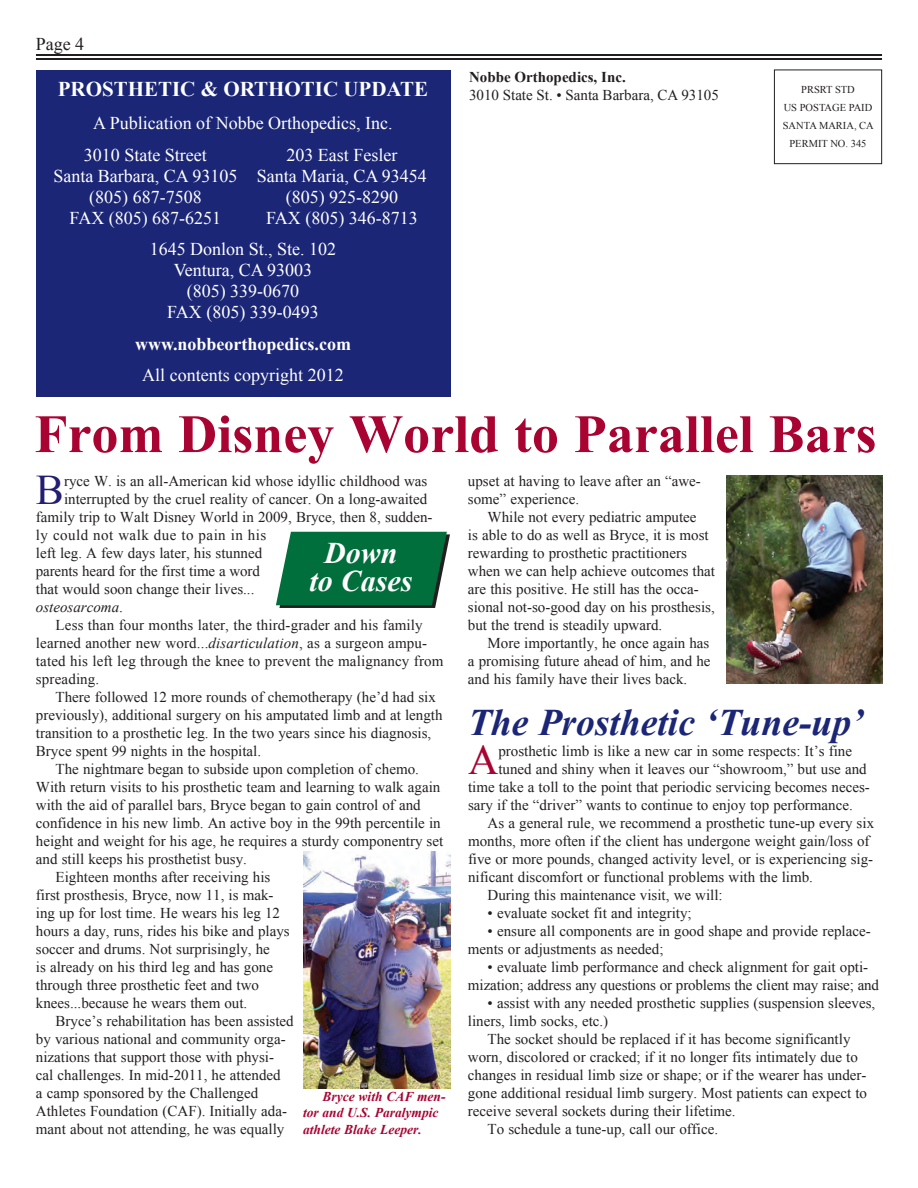
<style>
.page{position:relative;width:918px;height:1188px;background:#fff}
.page>*{position:absolute;margin:0;border:0;box-sizing:border-box;transform-origin:0 0}
.t1{font:700 54px "Times New Roman";color:#a90332}
.t2{font:42.15px "Times New Roman";color:#221e72}
.t3{font:42.15px "Times New Roman";color:#a90332}
.t4{font:italic 700 37.5px "Times New Roman";color:#1b2677}
.t5{font:italic 700 30px/28.5px "Times New Roman";color:#fff;text-align:center}
.t6{font:700 21px "Times New Roman";color:#fff}
.t7{font:18px/31.5px "Times New Roman";color:#fff}
.t8{font:700 18px "Times New Roman";color:#fff}
.t9{font:18px "Times New Roman";color:#231f20}
.t10{font:15px/18px "Times New Roman";color:#231f20}
.t11{font:15px "Times New Roman";letter-spacing:.03em;color:#231f20}
.t12{font:700 15px "Times New Roman";color:#231f20}
.t13{font:italic 15px "Times New Roman";color:#231f20}
.t14{font:italic 700 13.5px/16.5px "Times New Roman";color:#a90332}
.t15{font:10.5px/18px "Times New Roman";color:#231f20;text-align:center}
.s1{font-style:normal}
.s2{font-style:italic}
</style>
<div class="page">
<svg style="left:276px;top:532px;width:174px;height:76px;background:#17774a"></svg>
<img style="left:303px;top:852px;width:148px;height:237px">
<img style="left:727px;top:476px;width:155px;height:208px">
<div style="left:36px;top:70px;width:414px;height:327px;background:#1b2677"></div>
<div style="left:774px;top:70px;width:108px;height:94px;border:1px solid #231f20"></div>
<hr style="left:36px;top:54px;width:846px;height:2px;background:#231f20">
<hr style="left:36px;top:58px;width:846px;height:2px;background:#231f20">
<p class="t9" style="left:36px;top:31px;width:50px">Page 4</p>
<h3 class="t6" style="left:58px;top:75px;width:372px">PROSTHETIC &amp; ORTHOTIC UPDATE</h3>
<p class="t7" style="left:84px;top:107px;width:310px;text-indent:9px">A Publication of Nobbe Orthopedics, Inc.<br>3010 State Street</p>
<p class="t7" style="left:286px;top:139px;width:112px">203 East Fesler</p>
<p class="t7" style="left:53px;top:160px;width:375px">Santa Barbara, CA 93105 Santa Maria, CA 93454</p>
<p class="t7" style="left:89px;top:181px;width:114px">(805) 687-7508</p>
<p class="t7" style="left:286px;top:181px;width:114px">(805) 925-8290</p>
<p class="t7" style="left:70px;top:202px;width:153px">FAX (805) 687-6251</p>
<p class="t7" style="left:150px;top:202px;width:270px;text-indent:116px">FAX (805) 346-8713<br>1645 Donlon St., Ste. 102</p>
<p class="t7" style="left:167px;top:260px;width:153px;line-height:21px;text-align:center">Ventura, CA 93003 (805) 339-0670<br>FAX (805) 339-0493</p>
<p class="t8" style="left:135px;top:331px;width:217px">www.nobbeorthopedics.com</p>
<p class="t7" style="left:142px;top:359px;width:203px">All contents copyright 2012</p>
<p class="t12" style="left:469px;top:66px;width:158px">Nobbe Orthopedics, Inc.</p>
<p class="t10" style="left:469px;top:86px;width:251px">3010 State St. • Santa Barbara, CA 93105</p>
<p class="t15" style="left:783px;top:81px;width:93px">PRSRT STD<br>US POSTAGE PAID<br>SANTA MARIA, CA<br>PERMIT NO. 345</p>
<h1 class="t1" style="left:34px;top:397px;width:844px">From Disney World to Parallel Bars</h1>
<h2 class="t2" style="left:36px;top:461px;width:30px">B</h2>
<p class="t10" style="left:64px;top:472px;width:365px">ryce W. is an all-American kid whose idyllic childhood was</p>
<p class="t10" style="left:64px;top:490px;width:365px">interrupted by the cruel reality of cancer. On a long-awaited</p>
<p class="t10" style="left:36px;top:508px;width:398px">family trip to Walt Disney World in 2009, Bryce, then 8, sudden-</p>
<p class="t11" style="left:36px;top:525px;width:232px">ly could not walk due to pain in his</p>
<p class="t10" style="left:36px;top:544px;width:228px">left leg. A few days later, his stunned</p>
<p class="t10" style="left:36px;top:562px;width:225px">parents heard for the first time a word</p>
<p class="t10" style="left:36px;top:580px;width:220px">that would soon change their lives...</p>
<p class="t13" style="left:36px;top:597px;width:89px">osteosarcoma<span class="s1">.</span></p>
<p class="t10" style="left:56px;top:616px;width:369px">Less than four months later, the third-grader and his family</p>
<p class="t10" style="left:36px;top:634px;width:393px">learned another new word...<span class="s2">disarticulation</span>, as a surgeon ampu-</p>
<p class="t10" style="left:36px;top:652px;width:409px">tated his left leg through the knee to prevent the malignancy from</p>
<p class="t10" style="left:36px;top:670px;width:65px">spreading.</p>
<p class="t10" style="left:56px;top:688px;width:382px">There followed 12 more rounds of chemotherapy (he’d had six</p>
<p class="t10" style="left:36px;top:706px;width:408px">previously), additional surgery on his amputated limb and at length</p>
<p class="t10" style="left:36px;top:724px;width:397px">transition to a prosthetic leg. In the two years since his diagnosis,</p>
<p class="t10" style="left:36px;top:742px;width:227px">Bryce spent 99 nights in the hospital.</p>
<p class="t10" style="left:56px;top:760px;width:365px">The nightmare began to subside upon completion of chemo.</p>
<p class="t10" style="left:36px;top:778px;width:406px">With return visits to his prosthetic team and learning to walk again</p>
<p class="t10" style="left:36px;top:796px;width:386px">with the aid of parallel bars, Bryce began to gain control of and</p>
<p class="t10" style="left:36px;top:814px;width:406px">confidence in his new limb. An active boy in the 99th percentile in</p>
<p class="t10" style="left:36px;top:832px;width:409px">height and weight for his age, he requires a sturdy componentry set</p>
<p class="t10" style="left:36px;top:850px;width:213px">and still keeps his prosthetist busy.</p>
<p class="t10" style="left:56px;top:868px;width:216px">Eighteen months after receiving his</p>
<p class="t10" style="left:36px;top:886px;width:239px">first prosthesis, Bryce, now 11, is mak-</p>
<p class="t10" style="left:36px;top:904px;width:246px">ing up for lost time. He wears his leg 12</p>
<p class="t10" style="left:36px;top:922px;width:255px">hours a day, runs, rides his bike and plays</p>
<p class="t10" style="left:36px;top:940px;width:235px">soccer and drums. Not surprisingly, he</p>
<p class="t10" style="left:36px;top:958px;width:239px">is already on his third leg and has gone</p>
<p class="t10" style="left:36px;top:976px;width:225px">through three prosthetic feet and two</p>
<p class="t10" style="left:36px;top:994px;width:213px">knees...because he wears them out.</p>
<p class="t10" style="left:56px;top:1012px;width:240px">Bryce’s rehabilitation has been assisted</p>
<p class="t10" style="left:36px;top:1030px;width:251px">by various national and community orga-</p>
<p class="t10" style="left:36px;top:1048px;width:240px">nizations that support those with physi-</p>
<p class="t10" style="left:36px;top:1066px;width:246px">cal challenges. In mid-2011, he attended</p>
<p class="t10" style="left:36px;top:1084px;width:224px">a camp sponsored by the Challenged</p>
<p class="t10" style="left:36px;top:1102px;width:253px">Athletes Foundation (CAF). Initially ada-</p>
<p class="t10" style="left:36px;top:1120px;width:250px">mant about not attending, he was equally</p>
<h3 class="t5" style="left:309px;top:538px;width:105px">Down to Cases</h3>
<p class="t14" style="left:303px;top:1088px;width:144px;text-indent:20px">Bryce with CAF men&shy;tor and U.S. Paralympic athlete Blake Leeper.</p>
<p class="t10" style="left:468px;top:472px;width:234px">upset at having to leave after an “awe&shy;some” experience.</p>
<p class="t10" style="left:468px;top:508px;width:249px;text-indent:20px">While not every pediatric amputee<br>is able to do as well as Bryce, it is most rewarding to prosthetic practitioners when we can help achieve outcomes that are this positive. He still has the occa&shy;sional not-so-good day on his prosthesis, but the trend is steadily upward.</p>
<p class="t10" style="left:468px;top:634px;width:244px;text-align:justify;text-indent:20px">More importantly, he once again has a promising future ahead of him, and he and his family have their lives back.</p>
<h3 class="t4" style="left:468px;top:696px;width:397px">The Prosthetic ‘Tune-up’</h3>
<h2 class="t3" style="left:468px;top:731px;width:32px">A</h2>
<p class="t10" style="left:498px;top:742px;width:355px">prosthetic limb is like a new car in some respects: It’s fine</p>
<p class="t10" style="left:498px;top:760px;width:370px">tuned and shiny when it leaves our “showroom,” but use and</p>
<p class="t10" style="left:468px;top:778px;width:403px">time take a toll to the point that periodic servicing becomes neces-</p>
<p class="t10" style="left:468px;top:796px;width:386px">sary if the “driver” wants to continue to enjoy top performance.</p>
<p class="t10" style="left:488px;top:814px;width:388px">As a general rule, we recommend a prosthetic tune-up every six</p>
<p class="t10" style="left:468px;top:832px;width:403px">months, more often if the client has undergone weight gain/loss of</p>
<p class="t10" style="left:468px;top:850px;width:407px">five or more pounds, changed activity level, or is experiencing sig-</p>
<p class="t10" style="left:468px;top:868px;width:347px">nificant discomfort or functional problems with the limb.</p>
<p class="t10" style="left:488px;top:886px;width:237px">During this maintenance visit, we will:</p>
<p class="t10" style="left:488px;top:904px;width:206px">• evaluate socket fit and integrity;</p>
<p class="t10" style="left:468px;top:922px;width:404px;text-indent:20px">• ensure all components are in good shape and provide replace&shy;ments or adjustments as needed;</p>
<p class="t10" style="left:468px;top:958px;width:413px;text-align:center">• evaluate limb performance and check alignment for gait opti&shy;mization; address any questions or problems the client may raise; and</p>
<p class="t10" style="left:488px;top:994px;width:389px">• assist with any needed prosthetic supplies (suspension sleeves,</p>
<p class="t10" style="left:468px;top:1012px;width:142px">liners, limb socks, etc.)</p>
<p class="t10" style="left:488px;top:1030px;width:364px">The socket should be replaced if it has become significantly</p>
<p class="t10" style="left:468px;top:1048px;width:391px">worn, discolored or cracked; if it no longer fits intimately due to</p>
<p class="t10" style="left:468px;top:1066px;width:400px">changes in residual limb size or shape; or if the wearer has under-</p>
<p class="t10" style="left:468px;top:1084px;width:401px">gone additional residual limb surgery. Most patients can expect to</p>
<p class="t10" style="left:468px;top:1102px;width:269px">receive several sockets during their lifetime.</p>
<p class="t10" style="left:488px;top:1120px;width:232px">To schedule a tune-up, call our office.</p>
</div>
